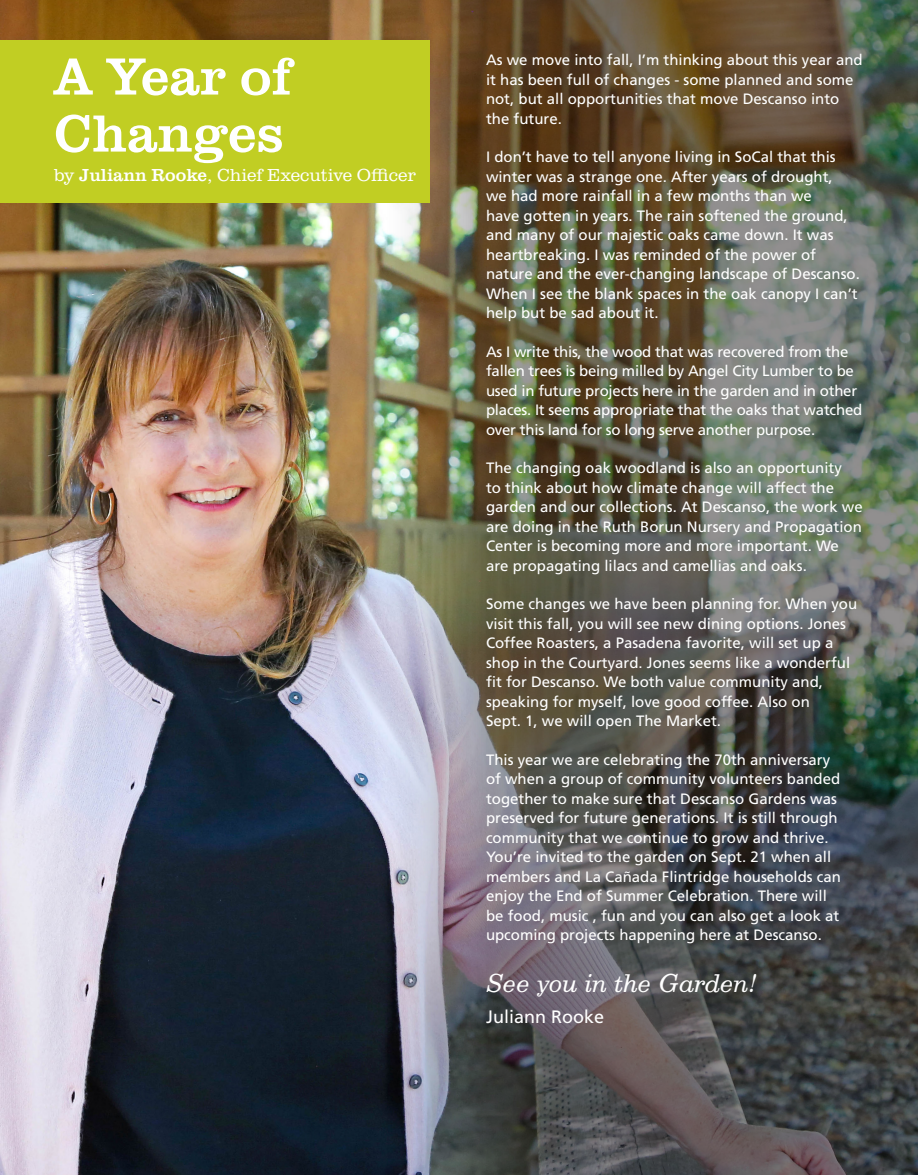
<style>
.page{position:relative;width:918px;height:1175px;background:#fff}
.page>*{position:absolute;margin:0;border:0;box-sizing:border-box;transform-origin:0 0}
.t1{font:54px/57px "Clarendon URW";color:#fff}
.t2{font:italic 27px "Egizio URW";color:#fff}
.t3{font:300 18px "Clarendon URW";color:#fff}
.t4{font:18px "Frutiger LT Std";color:#fff}
.t5{font:15px/19.5px "Frutiger LT Std";color:#fff}
.s1{font-weight:400}
</style>
<div class="page">
<img style="left:0;top:0;width:343px;height:1174px">
<img style="left:343px;top:0;width:575px;height:1174px">
<div style="left:0;top:40px;width:430px;height:162px;background:#c1ce23"></div>
<p class="t1" style="left:54px;top:44px;width:239px">A Year of<br>Changes</p>
<p class="t3" style="left:54px;top:162px;width:364px">by <span class="s1">Juliann Rooke</span>, Chief Executive Officer</p>
<p class="t5" style="left:486px;top:50px;width:378px">As we move into fall, I’m thinking about this year and it has been full of changes - some planned and some not, but all opportunities that move Descanso into the future.</p>
<p class="t5" style="left:486px;top:147px;width:375px">I don’t have to tell anyone living in SoCal that this winter was a strange one. After years of drought,<br>we had more rainfall in a few months than we<br>have gotten in years. The rain softened the ground, and many of our majestic oaks came down. It was heartbreaking. I was reminded of the power of nature and the ever-changing landscape of Descanso.<br>When I see the blank spaces in the oak canopy I can’t help but be sad about it.</p>
<p class="t5" style="left:486px;top:342px;width:378px">As I write this, the wood that was recovered from the fallen trees is being milled by Angel City Lumber to be used in future projects here in the garden and in other places. It seems appropriate that the oaks that watched over this land for so long serve another purpose.</p>
<p class="t5" style="left:486px;top:458px;width:378px">The changing oak woodland is also an opportunity<br>to think about how climate change will affect the garden and our collections. At Descanso, the work we are doing in the Ruth Borun Nursery and Propagation Center is becoming more and more important. We are propagating lilacs and camellias and oaks.</p>
<p class="t5" style="left:486px;top:594px;width:373px">Some changes we have been planning for. When you visit this fall, you will see new dining options. Jones Coffee Roasters, a Pasadena favorite, will set up a shop in the Courtyard. Jones seems like a wonderful fit for Descanso. We both value community and, speaking for myself, love good coffee. Also on<br>Sept. 1, we will open The Market.</p>
<p class="t5" style="left:486px;top:749px;width:357px">This year we are celebrating the 70th anniversary of when a group of community volunteers banded together to make sure that Descanso Gardens was preserved for future generations. It is still through community that we continue to grow and thrive.<br>You’re invited to the garden on Sept. 21 when all members and La Cañada Flintridge households can enjoy the End of Summer Celebration. There will be food, music , fun and you can also get a look at upcoming projects happening here at Descanso.</p>
<p class="t2" style="left:486px;top:968px;width:272px">See you in the Garden!</p>
<p class="t4" style="left:486px;top:1006px;width:120px">Juliann Rooke</p>
</div>
